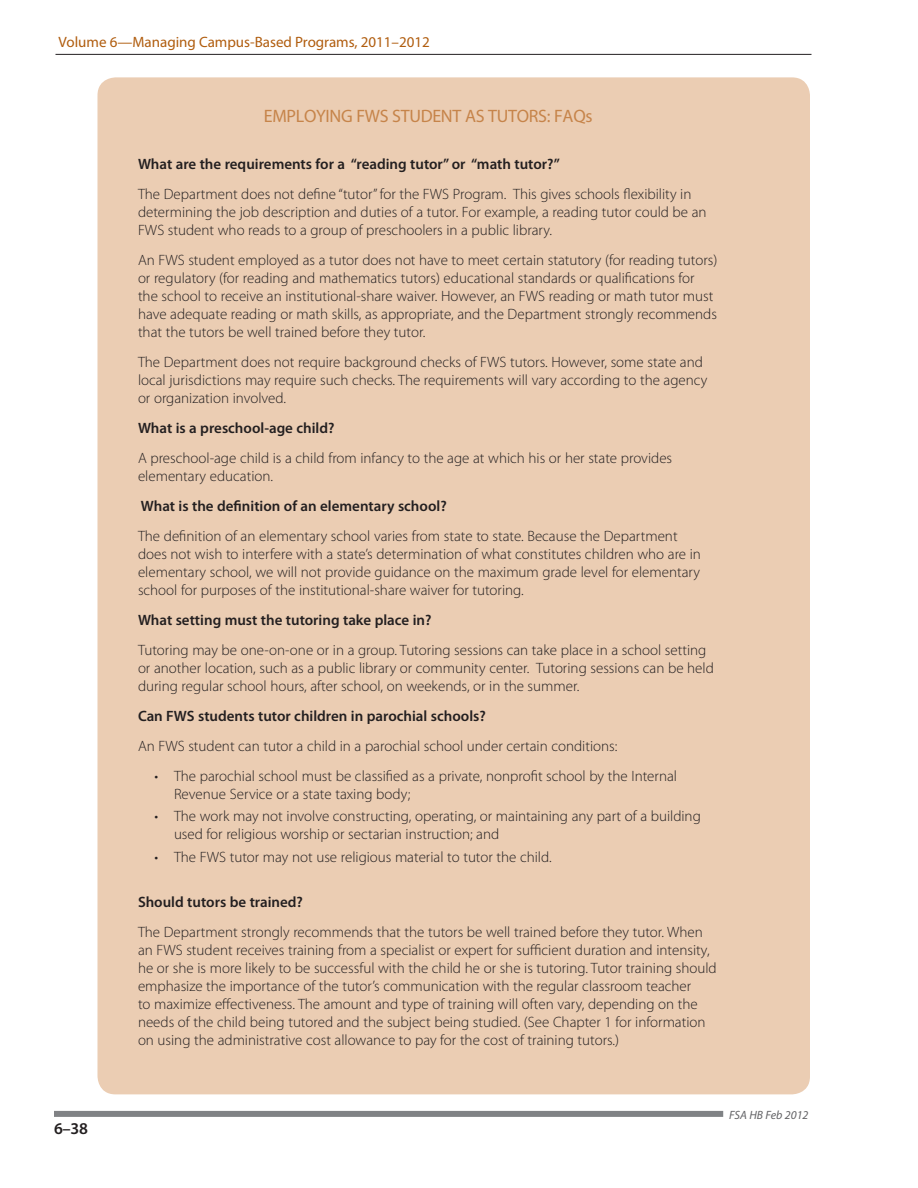
<style>
.page{position:relative;width:918px;height:1188px;background:#fff}
.page>*{position:absolute;margin:0;border:0;box-sizing:border-box;transform-origin:0 0}
.Subhead_2{font:18px "Myriad Pro";letter-spacing:-.015em;color:#c6844a}
.t1{font:600 16.5px "Myriad Pro";color:#231f20}
.Box-_text{font:300 15px/18px "Myriad Pro";color:#231f20}
.Box-bullet_list{font:300 15px/18px "Myriad Pro";color:#231f20}
.Box-_text-2{font:600 15px "Myriad Pro";color:#231f20}
.t2{font:15px "Myriad Pro";color:#b05d0f}
.t3{font:italic 12px "Myriad Pro";color:#636366}
</style>
<div class="page">
<hr style="left:56px;top:54px;width:756px;height:1px;background:#231f20">
<div style="left:54px;top:1111px;width:669px;height:6px;background:#808285"></div>
<div style="left:98px;top:77px;width:712px;height:1017px;background:#ebcdb3;border-radius:18px"></div>
<p class="t2" style="left:59px;top:33px;width:373px">Volume 6—Managing Campus-Based Programs, 2011–2012</p>
<p class="Subhead_2" style="left:264px;top:105px;width:330px">EMPLOYING FWS STUDENT AS TUTORS: FAQs</p>
<p class="Box-_text-2" style="left:138px;top:154px;width:423px">What are the requirements for a “reading tutor” or “math tutor?”</p>
<p class="Box-_text" style="left:138px;top:185px;width:570px">The Department does not define “tutor” for the FWS Program. This gives schools flexibility in determining the job description and duties of a tutor. For example, a reading tutor could be an<br>FWS student who reads to a group of preschoolers in a public library.</p>
<p class="Box-_text" style="left:138px;top:251px;width:581px">An FWS student employed as a tutor does not have to meet certain statutory (for reading tutors) or regulatory (for reading and mathematics tutors) educational standards or qualifications for the school to receive an institutional-share waiver. However, an FWS reading or math tutor must have adequate reading or math skills, as appropriate, and the Department strongly recommends that the tutors be well trained before they tutor.</p>
<p class="Box-_text" style="left:138px;top:353px;width:571px">The Department does not require background checks of FWS tutors. However, some state and local jurisdictions may require such checks. The requirements will vary according to the agency or organization involved.</p>
<p class="Box-_text-2" style="left:138px;top:418px;width:198px">What is a preschool-age child?</p>
<p class="Box-_text" style="left:138px;top:449px;width:536px">A preschool-age child is a child from infancy to the age at which his or her state provides elementary education.</p>
<p class="Box-_text-2" style="left:141px;top:496px;width:307px">What is the definition of an elementary school?</p>
<p class="Box-_text" style="left:138px;top:527px;width:564px">The definition of an elementary school varies from state to state. Because the Department does not wish to interfere with a state’s determination of what constitutes children who are in elementary school, we will not provide guidance on the maximum grade level for elementary school for purposes of the institutional-share waiver for tutoring.</p>
<p class="Box-_text-2" style="left:138px;top:610px;width:295px">What setting must the tutoring take place in?</p>
<p class="Box-_text" style="left:138px;top:641px;width:577px">Tutoring may be one-on-one or in a group. Tutoring sessions can take place in a school setting or another location, such as a public library or community center. Tutoring sessions can be held during regular school hours, after school, on weekends, or in the summer.</p>
<p class="Box-_text-2" style="left:138px;top:706px;width:349px">Can FWS students tutor children in parochial schools?</p>
<p class="Box-_text" style="left:138px;top:737px;width:481px">An FWS student can tutor a child in a parochial school under certain conditions:</p>
<p class="Box-bullet_list" style="left:174px;top:767px;width:505px;text-indent:-20px">• The parochial school must be classified as a private, nonprofit school by the Internal<br>Revenue Service or a state taxing body;</p>
<p class="Box-bullet_list" style="left:174px;top:807px;width:528px;text-indent:-20px">• The work may not involve constructing, operating, or maintaining any part of a building used for religious worship or sectarian instruction; and</p>
<p class="Box-bullet_list" style="left:154px;top:848px;width:399px">• The FWS tutor may not use religious material to tutor the child.</p>
<p class="Box-_text-2" style="left:138px;top:892px;width:167px">Should tutors be trained?</p>
<p class="Box-_text" style="left:138px;top:923px;width:580px">The Department strongly recommends that the tutors be well trained before they tutor. When an FWS student receives training from a specialist or expert for sufficient duration and intensity, he or she is more likely to be successful with the child he or she is tutoring. Tutor training should emphasize the importance of the tutor’s communication with the regular classroom teacher<br>to maximize effectiveness. The amount and type of training will often vary, depending on the needs of the child being tutored and the subject being studied. (See Chapter 1 for information on using the administrative cost allowance to pay for the cost of training tutors.)</p>
<p class="t1" style="left:54px;top:1118px;width:35px">6–38</p>
<p class="t3" style="left:729px;top:1108px;width:81px">FSA HB Feb 2012</p>
</div>
